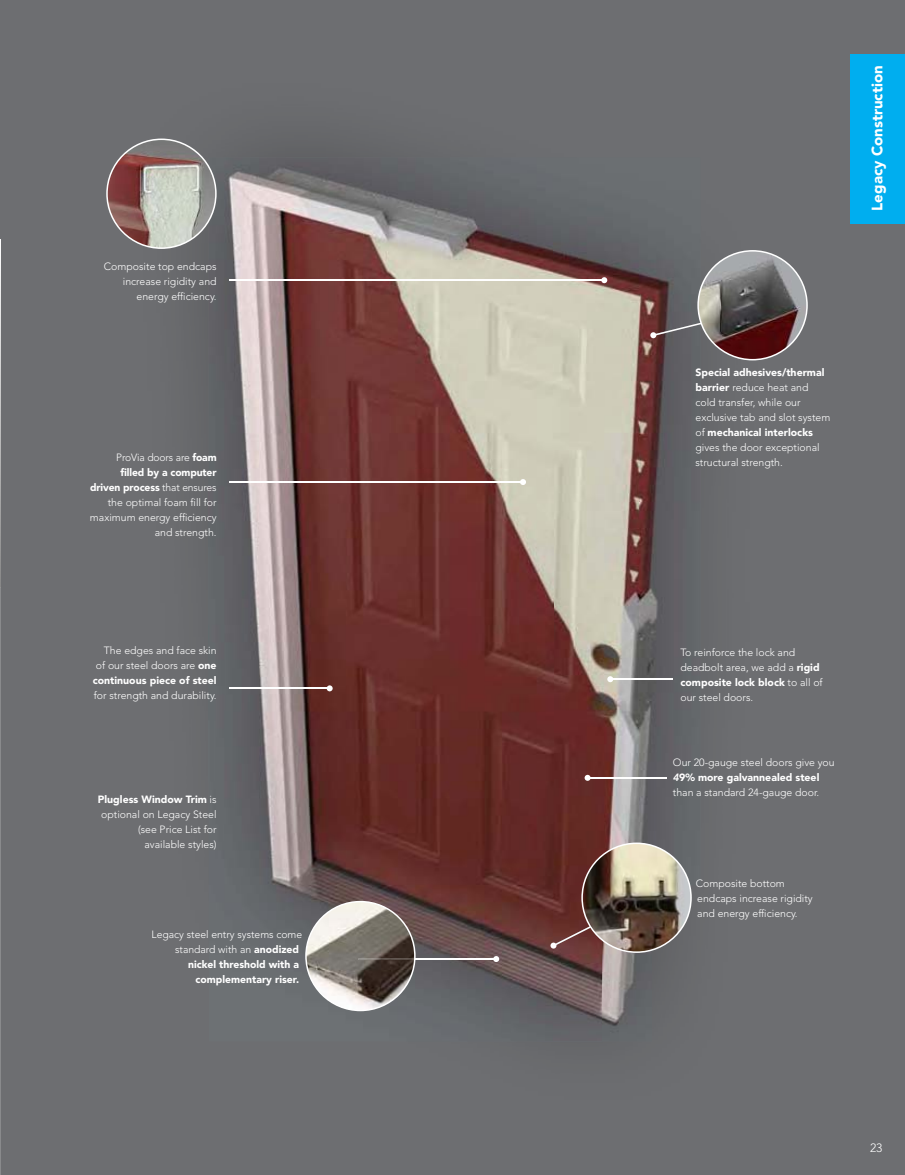
<style>
.page{position:relative;width:905px;height:1175px;background:#fff}
.page>*{position:absolute;margin:0;border:0;box-sizing:border-box;transform-origin:0 0}
.t1{font:900 15px "Avenir LT Std";color:#fff}
.t2{font:300 12px "Avenir LT Std";color:#fff}
.t3{font:300 10.5px/15px "Avenir LT Std";color:#fff}
.t4{font:900 10.5px/15px "Avenir LT Std";color:#fff;text-align:right}
.s1{font-weight:900}
.s2{font-weight:300}
.s3{font-weight:800;font-style:italic}
</style>
<div class="page">
<div style="left:1px;top:0;width:903px;height:1174px;background:#6d6e71"></div>
<div style="left:850px;top:54px;width:54px;height:169px;background:#00aeef"></div>
<img style="left:0;top:268px;width:1px;height:319px">
<img style="left:209px;top:157px;width:344px;height:881px">
<img style="left:553px;top:173px;width:147px;height:669px">
<img style="left:553px;top:953px;width:49px;height:87px">
<img style="left:652px;top:889px;width:40px;height:100px">
<img style="left:602px;top:953px;width:50px;height:83px">
<hr style="left:229px;top:279px;width:375px;height:2px;background:#fff">
<svg style="left:601px;top:277px;width:6px;height:6px"></svg>
<hr style="left:229px;top:481px;width:294px;height:2px;background:#fff">
<svg style="left:520px;top:479px;width:6px;height:6px"></svg>
<hr style="left:610px;top:678px;width:63px;height:2px;background:#fff">
<svg style="left:607px;top:676px;width:6px;height:6px"></svg>
<hr style="left:587px;top:777px;width:80px;height:1px;background:#fff">
<svg style="left:584px;top:775px;width:6px;height:6px"></svg>
<hr style="left:358px;top:958px;width:138px;height:1px;background:#fff">
<svg style="left:493px;top:956px;width:6px;height:6px"></svg>
<hr style="left:229px;top:687px;width:100px;height:2px;background:#fff">
<svg style="left:326px;top:685px;width:6px;height:6px"></svg>
<svg style="left:650px;top:250px;width:157px;height:110px"></svg>
<svg style="left:106px;top:138px;width:111px;height:111px"></svg>
<svg style="left:550px;top:842px;width:141px;height:111px;background:#7e665c"></svg>
<svg style="left:305px;top:900px;width:110px;height:111px"></svg>
<p class="t3" style="left:104px;top:259px;width:114px;text-align:right">Composite top endcaps increase rigidity and energy efficiency.</p>
<p class="t3" style="left:90px;top:450px;width:128px;text-align:right">ProVia doors are <span class="s1">foam filled by a computer driven process</span> that ensures the optimal foam fill for maximum energy efficiency and strength.</p>
<p class="t3" style="left:93px;top:643px;width:125px;text-align:right">The edges and face skin of our steel doors are <span class="s1">one continuous piece of steel</span></p>
<p class="t3" style="left:94px;top:688px;width:124px">for strength and durability.</p>
<p class="t3" style="left:98px;top:791px;width:120px;text-align:right"><span class="s1">Plugless Window Trim</span> is optional on Legacy Steel (see Price List for available styles)</p>
<p class="t4" style="left:151px;top:926px;width:152px"><span class="s2">Legacy steel entry systems come standard with an</span> anodized nickel threshold with a complementary riser.</p>
<h1 class="t1" style="left:868px;top:211px;width:146px;rotate:-90deg">Legacy Construction</h1>
<p class="t3" style="left:695px;top:365px;width:136px"><span class="s1">Special adhesives/thermal barrier</span> reduce heat and cold transfer, while our exclusive tab and slot system of <span class="s1">mechanical interlocks </span>gives the door exceptional structural strength.</p>
<p class="t3" style="left:680px;top:644px;width:144px">To reinforce the lock and deadbolt area, we add a <span class="s1">rigid composite lock block</span> to all of our steel doors.</p>
<p class="t3" style="left:673px;top:755px;width:163px">Our 20-gauge steel doors give you<br><span class="s3">4</span><span class="s1">9% more galvannealed steel </span>than a standard 24-gauge door.</p>
<p class="t3" style="left:695px;top:876px;width:119px">Composite bottom endcaps increase rigidity and energy efficiency.</p>
<p class="t2" style="left:870px;top:1140px;width:14px">23</p>
</div>
